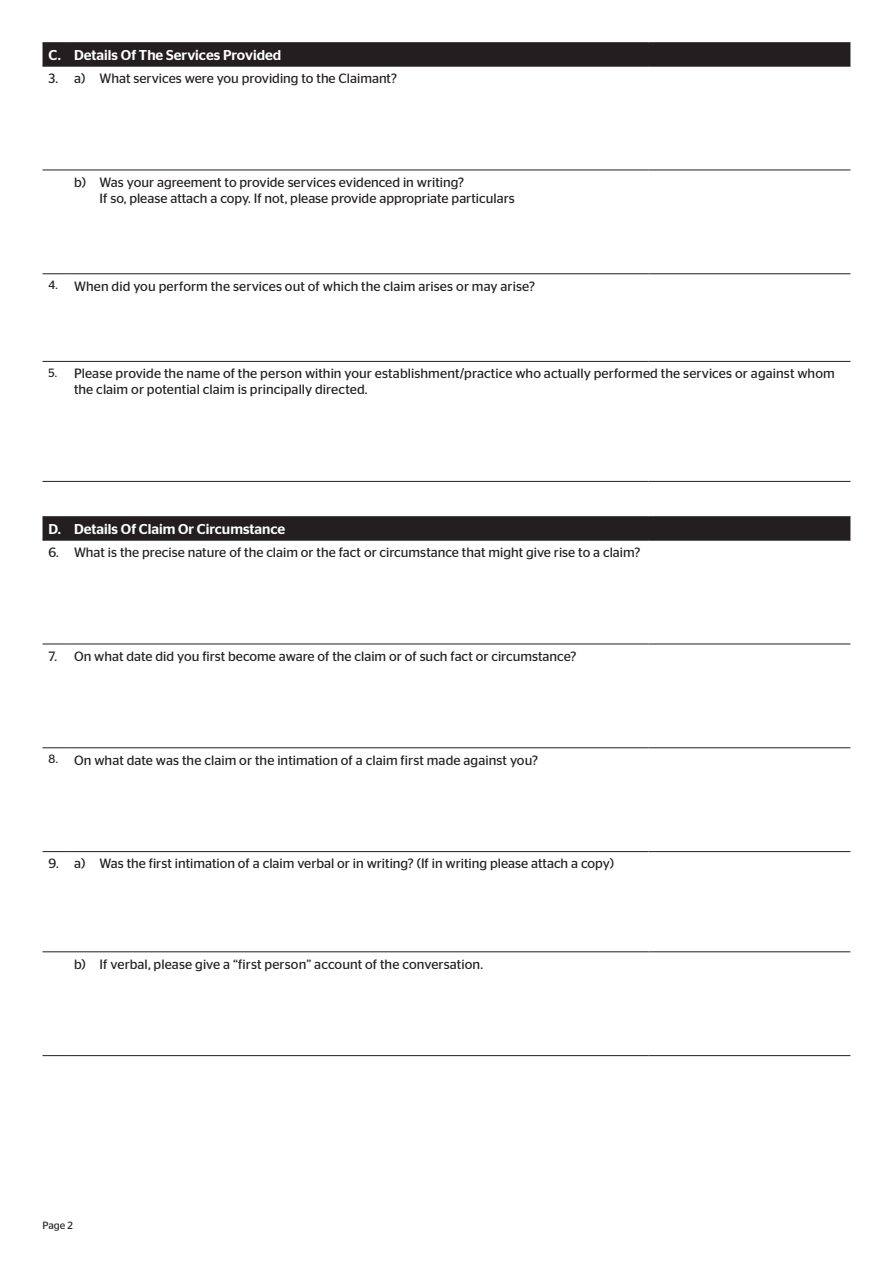
<style>
.page{position:relative;width:893px;height:1263px;background:#fff}
.page>*{position:absolute;margin:0;border:0;box-sizing:border-box;transform-origin:0 0}
.t1{font:500 14.25px "Stag Sans";color:#fff}
.t2{font:13.5px/16.2px "Stag Sans";color:#231f20}
.t3{font:10.5px "Stag Sans";color:#231f20}
.s1{font-size:12px}
</style>
<div class="page">
<div style="left:43px;top:42px;width:807px;height:25px;background:#231f20"></div>
<hr style="left:68px;top:66px;width:580px;height:1px;background:#231f20">
<hr style="left:648px;top:66px;width:202px;height:1px;background:#231f20">
<svg style="left:43px;top:170px;width:25px;height:1px"></svg>
<hr style="left:68px;top:170px;width:580px;height:1px;background:#231f20">
<hr style="left:648px;top:170px;width:202px;height:1px;background:#231f20">
<svg style="left:43px;top:273px;width:25px;height:1px"></svg>
<hr style="left:68px;top:273px;width:580px;height:1px;background:#231f20">
<hr style="left:648px;top:273px;width:202px;height:1px;background:#231f20">
<svg style="left:43px;top:361px;width:25px;height:1px"></svg>
<hr style="left:68px;top:361px;width:580px;height:1px;background:#231f20">
<hr style="left:648px;top:361px;width:202px;height:1px;background:#231f20">
<svg style="left:43px;top:481px;width:25px;height:1px"></svg>
<hr style="left:68px;top:481px;width:580px;height:1px;background:#231f20">
<hr style="left:648px;top:481px;width:202px;height:1px;background:#231f20">
<div style="left:43px;top:516px;width:807px;height:25px;background:#231f20"></div>
<hr style="left:68px;top:540px;width:580px;height:1px;background:#231f20">
<hr style="left:648px;top:540px;width:202px;height:1px;background:#231f20">
<svg style="left:43px;top:644px;width:25px;height:1px"></svg>
<hr style="left:68px;top:644px;width:580px;height:1px;background:#231f20">
<hr style="left:648px;top:644px;width:202px;height:1px;background:#231f20">
<svg style="left:43px;top:747px;width:25px;height:1px"></svg>
<hr style="left:68px;top:747px;width:580px;height:1px;background:#231f20">
<hr style="left:648px;top:747px;width:202px;height:1px;background:#231f20">
<svg style="left:43px;top:851px;width:25px;height:1px"></svg>
<hr style="left:68px;top:851px;width:580px;height:1px;background:#231f20">
<hr style="left:648px;top:851px;width:202px;height:1px;background:#231f20">
<svg style="left:43px;top:951px;width:25px;height:1px"></svg>
<hr style="left:68px;top:951px;width:580px;height:1px;background:#231f20">
<hr style="left:648px;top:951px;width:202px;height:1px;background:#231f20">
<svg style="left:43px;top:1055px;width:25px;height:1px"></svg>
<hr style="left:68px;top:1055px;width:580px;height:1px;background:#231f20">
<hr style="left:648px;top:1055px;width:202px;height:1px;background:#231f20">
<p class="t1" style="left:49px;top:47px;width:234px">C. Details Of The Services Provided</p>
<p class="t2" style="left:49px;top:70px;width:350px">3. a) What services were you providing to the Claimant?</p>
<p class="t2" style="left:100px;top:174px;width:417px;text-indent:-26px">b) Was your agreement to provide services evidenced in writing?<br>If so, please attach a copy. If not, please provide appropriate particulars</p>
<p class="t2" style="left:49px;top:278px;width:488px"><span class="s1">4.</span> When did you perform the services out of which the claim arises or may arise?</p>
<p class="t2" style="left:74px;top:365px;width:762px;text-indent:-26px"><span class="s1">5.</span> Please provide the name of the person within your establishment/practice who actually performed the services or against whom the claim or potential claim is principally directed.</p>
<p class="t1" style="left:49px;top:521px;width:238px">D. Details Of Claim Or Circumstance</p>
<p class="t2" style="left:49px;top:544px;width:593px">6. What is the precise nature of the claim or the fact or circumstance that might give rise to a claim?</p>
<p class="t2" style="left:49px;top:648px;width:529px">7. On what date did you first become aware of the claim or of such fact or circumstance?</p>
<p class="t2" style="left:49px;top:752px;width:491px"><span class="s1">8.</span> On what date was the claim or the intimation of a claim first made against you?</p>
<p class="t2" style="left:49px;top:855px;width:567px">9. a) Was the first intimation of a claim verbal or in writing? (If in writing please attach a copy)</p>
<p class="t2" style="left:74px;top:956px;width:410px">b) If verbal, please give a “first person” account of the conversation.</p>
<p class="t3" style="left:43px;top:1219px;width:32px">Page 2</p>
</div>
